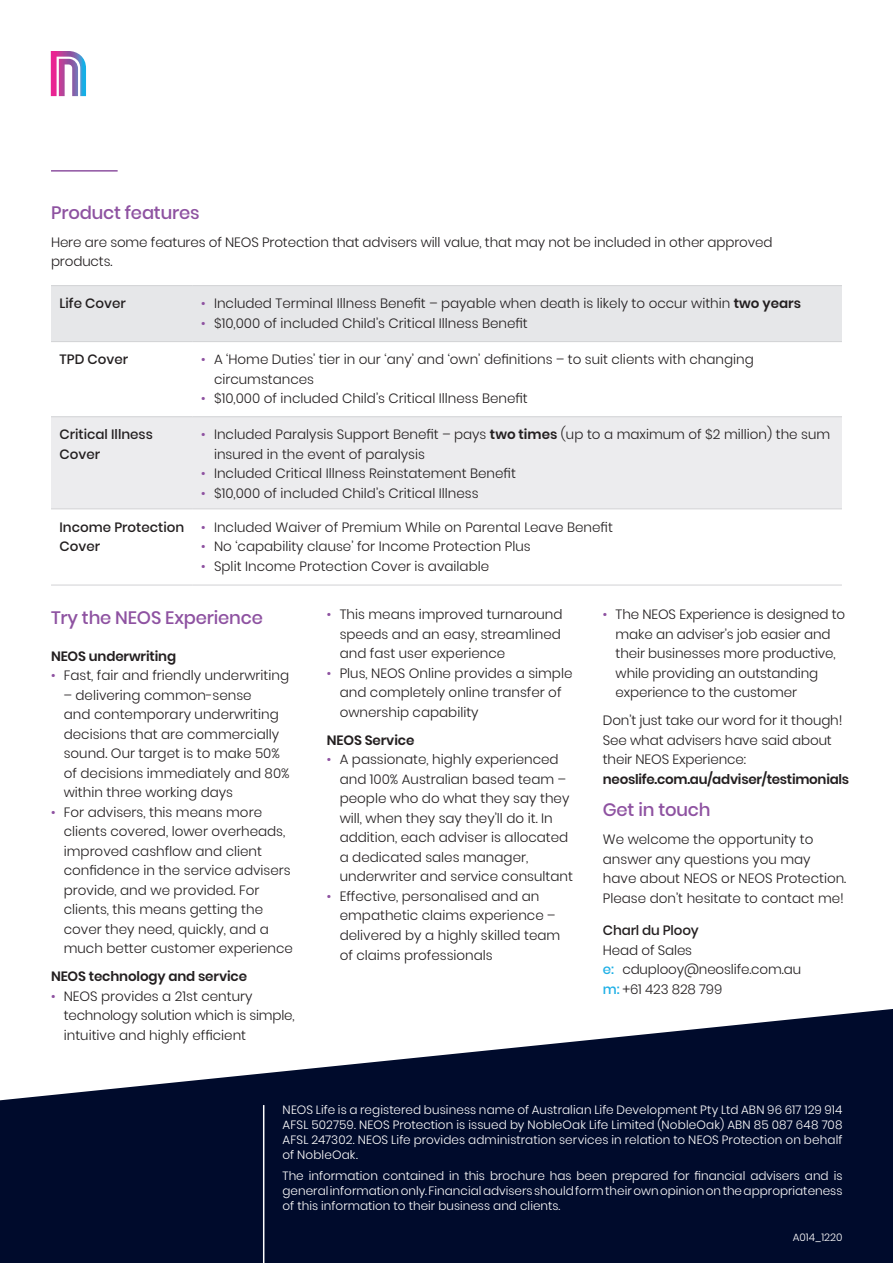
<style>
.page{position:relative;width:893px;height:1263px;background:#000b2c}
.page>*{position:absolute;margin:0;border:0;box-sizing:border-box;transform-origin:0 0}
.NEOS_section_header{font:500 18px "Poppins";letter-spacing:-.01em;color:#8e52a1}
.NEOS_body_copy{font:300 13.5px/19.5px "Poppins";color:#231f20}
.NEOS_body_copy-2{font:500 13.5px/19.5px "Poppins";color:#231f20}
.NEOS_body_copy-3{font:600 13.5px "Poppins";letter-spacing:-.01em;color:#231f20}
.NEOS_body_copy-4{font:300 12px/15px "Poppins";color:#fff;text-align:justify}
.NEOS_body_copy-5{font:300 10.5px "Poppins";color:#fff}
.s1{color:#8e52a1}
.s2{font-weight:600}
.s3{font-weight:500}
.s4{font-weight:500;color:#1fb0e6}
</style>
<div class="page">
<div style="left:0;top:0;width:893px;height:1100px;background:#fff"></div>
<svg style="left:51px;top:51px;width:35px;height:45px"></svg>
<hr style="left:51px;top:170px;width:67px;height:2px;background:#8e52a1">
<hr style="left:263px;top:1105px;width:1px;height:158px;background:#fff">
<div style="left:51px;top:286px;width:791px;height:55px;background:#e6e7e9"></div>
<div style="left:51px;top:417px;width:791px;height:91px;background:#ececee"></div>
<hr style="left:51px;top:285px;width:142px;height:1px;background:#d1d2d4">
<hr style="left:193px;top:285px;width:649px;height:1px;background:#d1d2d4">
<hr style="left:51px;top:341px;width:142px;height:1px;background:#d1d2d4">
<hr style="left:193px;top:341px;width:649px;height:1px;background:#d1d2d4">
<hr style="left:51px;top:416px;width:142px;height:1px;background:#d1d2d4">
<hr style="left:193px;top:416px;width:649px;height:1px;background:#d1d2d4">
<hr style="left:51px;top:508px;width:142px;height:1px;background:#d1d2d4">
<hr style="left:193px;top:508px;width:649px;height:1px;background:#d1d2d4">
<hr style="left:51px;top:585px;width:142px;height:1px;background:#d1d2d4">
<hr style="left:193px;top:585px;width:649px;height:1px;background:#d1d2d4">
<p class="NEOS_section_header" style="left:51px;top:202px;width:150px">Product features</p>
<p class="NEOS_body_copy" style="left:51px;top:232px;width:723px">Here are some features of NEOS Protection that advisers will value, that may not be included in other approved products.</p>
<p class="NEOS_body_copy-2" style="left:60px;top:294px;width:68px">Life Cover</p>
<p class="NEOS_body_copy" style="left:201px;top:294px;width:601px"><span class="s1">•</span> Included Terminal Illness Benefit – payable when death is likely to occur within <span class="s2">two years</span></p>
<p class="NEOS_body_copy" style="left:201px;top:313px;width:328px"><span class="s1">•</span> $10,000 of included Child’s Critical Illness Benefit</p>
<p class="NEOS_body_copy-2" style="left:60px;top:350px;width:70px">TPD Cover</p>
<p class="NEOS_body_copy" style="left:214px;top:350px;width:541px;text-indent:-13px"><span class="s1">•</span> A ‘Home Duties’ tier in our ‘any’ and ‘own’ definitions – to suit clients with changing circumstances</p>
<p class="NEOS_body_copy" style="left:201px;top:389px;width:328px"><span class="s1">•</span> $10,000 of included Child’s Critical Illness Benefit</p>
<p class="NEOS_body_copy-2" style="left:60px;top:425px;width:95px">Critical Illness<br>Cover</p>
<p class="NEOS_body_copy" style="left:214px;top:425px;width:618px;text-indent:-13px"><span class="s1">•</span> Included Paralysis Support Benefit – pays <span class="s2">two times</span> (up to a maximum of $2 million) the sum insured in the event of paralysis</p>
<p class="NEOS_body_copy" style="left:201px;top:464px;width:316px"><span class="s1">•</span> Included Critical Illness Reinstatement Benefit</p>
<p class="NEOS_body_copy" style="left:201px;top:483px;width:279px"><span class="s1">•</span> $10,000 of included Child’s Critical Illness</p>
<p class="NEOS_body_copy-2" style="left:60px;top:517px;width:126px">Income Protection<br>Cover</p>
<p class="NEOS_body_copy" style="left:201px;top:517px;width:413px"><span class="s1">•</span> Included Waiver of Premium While on Parental Leave Benefit</p>
<p class="NEOS_body_copy" style="left:201px;top:537px;width:331px"><span class="s1">•</span> No ‘capability clause’ for Income Protection Plus</p>
<p class="NEOS_body_copy" style="left:201px;top:556px;width:289px"><span class="s1">•</span> Split Income Protection Cover is available</p>
<p class="NEOS_section_header" style="left:51px;top:607px;width:213px">Try the NEOS Experience</p>
<p class="NEOS_body_copy-3" style="left:51px;top:648px;width:127px">NEOS underwriting</p>
<p class="NEOS_body_copy" style="left:51px;top:666px;width:240px"><span class="s1">•</span> Fast, fair and friendly underwriting</p>
<p class="NEOS_body_copy" style="left:64px;top:685px;width:227px">– delivering common-sense<br>and contemporary underwriting decisions that are commercially sound. Our target is to make 50% of decisions immediately and 80% within three working days</p>
<p class="NEOS_body_copy" style="left:64px;top:802px;width:231px;text-indent:-13px"><span class="s1">•</span> For advisers, this means more clients covered, lower overheads, improved cashflow and client confidence in the service advisers provide, and we provided. For clients, this means getting the cover they need, quickly, and a much better customer experience</p>
<p class="NEOS_body_copy-3" style="left:51px;top:969px;width:198px">NEOS technology and service</p>
<p class="NEOS_body_copy" style="left:64px;top:986px;width:232px;text-indent:-13px"><span class="s1">•</span> NEOS provides a 21st century technology solution which is simple, intuitive and highly efficient</p>
<p class="NEOS_body_copy" style="left:340px;top:605px;width:224px;text-align:justify;text-indent:-13px"><span class="s1">•</span> This means improved turnaround speeds and an easy, streamlined and fast user experience</p>
<p class="NEOS_body_copy" style="left:340px;top:663px;width:234px;text-indent:-13px"><span class="s1">•</span> Plus, NEOS Online provides a simple and completely online transfer of ownership capability</p>
<p class="NEOS_body_copy-3" style="left:327px;top:732px;width:89px">NEOS Service</p>
<p class="NEOS_body_copy" style="left:340px;top:750px;width:235px;text-indent:-13px"><span class="s1">•</span> A passionate, highly experienced and 100% Australian based team – people who do what they say they will, when they say they’ll do it. In addition, each adviser is allocated a dedicated sales manager, underwriter and service consultant</p>
<p class="NEOS_body_copy" style="left:340px;top:886px;width:222px;text-indent:-13px"><span class="s1">•</span> Effective, personalised and an empathetic claims experience – delivered by a highly skilled team of claims professionals</p>
<p class="NEOS_body_copy" style="left:616px;top:605px;width:231px;text-indent:-13px"><span class="s1">•</span> The NEOS Experience is designed to make an adviser’s job easier and their businesses more productive, while providing an outstanding experience to the customer</p>
<p class="NEOS_body_copy" style="left:603px;top:711px;width:248px">Don’t just take our word for it though!<br>See what advisers have said about their NEOS Experience: <span class="s2">neoslife.com.au/adviser/testimonials</span></p>
<p class="NEOS_section_header" style="left:603px;top:800px;width:109px">Get in touch</p>
<p class="NEOS_body_copy" style="left:603px;top:830px;width:245px">We welcome the opportunity to answer any questions you may have about NEOS or NEOS Protection.<br>Please don’t hesitate to contact me!</p>
<p class="NEOS_body_copy" style="left:603px;top:921px;width:200px"><span class="s3">Charl du Plooy<br></span>Head of Sales<br><span class="s4">e:</span> cduplooy@neoslife.com.au <span class="s4">m:</span> +61 423 828 799</p>
<p class="NEOS_body_copy-4" style="left:283px;top:1102px;width:561px">NEOS Life is a registered business name of Australian Life Development Pty Ltd ABN 96 617 129 914<br>AFSL 502759. NEOS Protection is issued by NobleOak Life Limited (NobleOak) ABN 85 087 648 708<br>AFSL 247302. NEOS Life provides administration services in relation to NEOS Protection on behalf of NobleOak.</p>
<p class="NEOS_body_copy-4" style="left:283px;top:1168px;width:561px">The information contained in this brochure has been prepared for financial advisers and is general information only. Financial advisers should form their own opinion on the appropriateness of this information to their business and clients.</p>
<p class="NEOS_body_copy-5" style="left:793px;top:1231px;width:51px">A014_1220</p>
</div>
